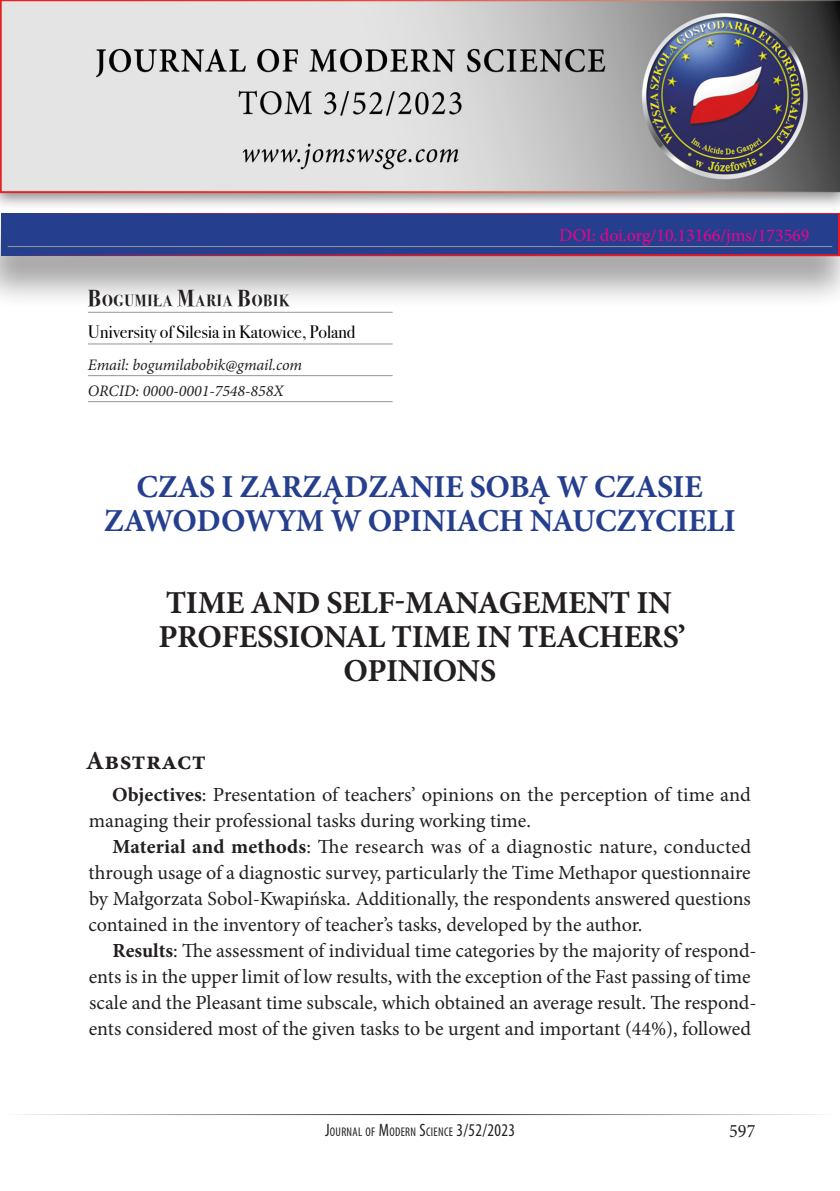
<style>
.page{position:relative;width:840px;height:1191px;background:#fff}
.page>*{position:absolute;margin:0;border:0;box-sizing:border-box;transform-origin:0 0}
.Tytuł_-ARTICLE_EN{font:700 32px/34px "Minion Pro";letter-spacing:-.01em;color:#231f20;text-align:center}
.Tytuł_-ARTICLE_PL{font:700 32px/34px "Minion Pro";letter-spacing:-.01em;color:#253f8e;text-align:center}
.Tytuł_-_ABSTRACT{font:700 26px "Minion Pro";letter-spacing:.01em;color:#231f20}
.Abstract_ANG{font:20px/26px "Minion Pro";color:#231f20}
.t1{font:19px "Minion Pro";color:#231f20;scale:.95 1}
.Ramka_autorska_-_afiliacja{font:18px "Bodoni Svty Two ITCTT";letter-spacing:-.005em;color:#000}
.Ramka_autorska_-_afiliacja-2{font:18px "Minion Pro";letter-spacing:-.005em;color:#ed028c}
.Ramka_autorska_-_autor{font:700 16.2px "Bodoni Svty Two ITCTT";letter-spacing:.045em;color:#231f20;scale:.95 1}
.Ramka_autorska_-_email{font:italic 16px "Minion Pro";letter-spacing:-.005em;color:#231f20}
.Ramka_autorska_-_ORCID{font:italic 16px "Minion Pro";color:#231f20}
.t2{font:condensed 12.6px "Myriad Pro";letter-spacing:.03em;color:#231f20;scale:.95 1}
.s1{font-size:23px}
.s2{font-weight:700}
.s3{font-size:18px}
</style>
<div class="page">
<hr style="left:0;top:1114px;width:839px;height:1px;background:#231f20">
<hr style="left:88px;top:312px;width:304px;height:1px;background:#939598">
<hr style="left:88px;top:344px;width:304px;height:1px;background:#939598">
<hr style="left:88px;top:375px;width:304px;height:1px;background:#939598">
<hr style="left:88px;top:401px;width:304px;height:1px;background:#939598">
<div style="left:0;top:215px;width:839px;height:94px;background:#231f20;opacity:.39"></div>
<div style="left:1px;top:213px;width:837px;height:42px;background:#253f8e"></div>
<hr style="left:8px;top:246px;width:823px;height:1px;background:#939598">
<div style="left:0;top:212px;width:839px;height:44px;border:2px solid #ee1821"></div>
<img style="left:0;top:0;width:839px;height:213px">
<p class="Ramka_autorska_-_autor" style="left:88px;top:287px;width:214px"><span class="s1">B</span>OGUMIŁA <span class="s1">M</span>ARIA <span class="s1">B</span>OBIK</p>
<p class="Ramka_autorska_-_afiliacja" style="left:88px;top:317px;width:269px">University of Silesia in Katowice, Poland</p>
<p class="Ramka_autorska_-_email" style="left:88px;top:354px;width:215px">Email: bogumilabobik@gmail.com</p>
<p class="Ramka_autorska_-_ORCID" style="left:88px;top:380px;width:197px">ORCID: 0000-0001-7548-858X</p>
<p class="Ramka_autorska_-_afiliacja-2" style="left:559px;top:223px;width:252px">DOI: doi.org/10.13166/jms/173569</p>
<p class="Tytuł_-ARTICLE_PL" style="left:104px;top:469px;width:633px">CZAS I ZARZĄDZANIE SOBĄ W CZASIE<br>ZAWODOWYM W OPINIACH NAUCZYCIELI</p>
<p class="Tytuł_-ARTICLE_EN" style="left:158px;top:585px;width:528px">TIME AND SELF-MANAGEMENT IN<br>PROFESSIONAL TIME IN TEACHERS’<br>OPINIONS</p>
<p class="Tytuł_-_ABSTRACT" style="left:86px;top:742px;width:122px">Abstract</p>
<p class="Abstract_ANG" style="left:89px;top:781px;width:663px;text-indent:23px"><span class="s2">Objectives</span>: Presentation of teachers’ opinions on the perception of time and managing their professional tasks during working time.</p>
<p class="Abstract_ANG" style="left:88px;top:833px;width:663px;text-align:justify;text-indent:24px"><span class="s2">Material and methods</span>: The research was of a diagnostic nature, conducted through usage of a diagnostic survey, particularly the Time Methapor questionnaire by Małgorzata Sobol-Kwapińska. Additionally, the respondents answered questions contained in the inventory of teacher’s tasks, developed by the author.</p>
<p class="Abstract_ANG" style="left:89px;top:937px;width:669px;text-indent:24px"><span class="s2">Results</span>: The assessment of individual time categories by the majority of respond&shy;ents is in the upper limit of low results, with the exception of the Fast passing of time scale and the Pleasant time subscale, which obtained an average result. The respond&shy;ents considered most of the given tasks to be urgent and important (44%), followed</p>
<p class="t2" style="left:325px;top:1124px;width:201px"><span class="s3">J</span>OURNAL OF <span class="s3">M</span>ODERN <span class="s3">S</span>CIENCE <span class="s3">3/52/2023</span></p>
<p class="t1" style="left:729px;top:1118px;width:29px">597</p>
</div>
